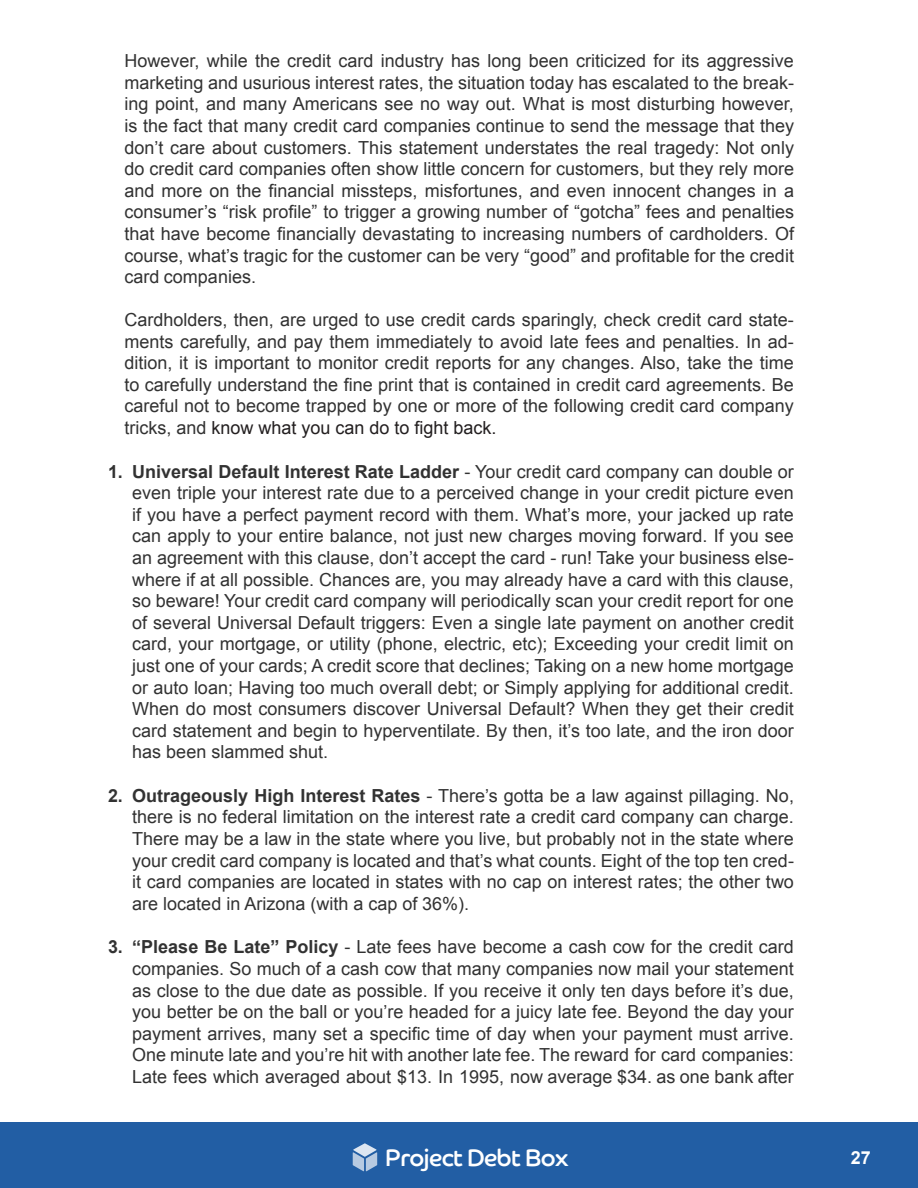
<style>
.page{position:relative;width:918px;height:1188px;background:#fff}
.page>*{position:absolute;margin:0;border:0;box-sizing:border-box;transform-origin:0 0}
.t1{font:23.85px "Co Headline";letter-spacing:-.02em;color:#fff}
.Body_Text{font:18px/21.6px "Arial";color:#323232;text-align:justify}
.t2{font:700 18px "Arial";color:#fff}
.s1{color:#231f20}
.s2{font-weight:700}
</style>
<div class="page">
<div style="left:0;top:1122px;width:918px;height:66px;background:#225ea4"></div>
<svg style="left:353px;top:1143px;width:24px;height:28px"></svg>
<p class="Body_Text" style="left:124px;top:50px;width:671px">However, while the credit card industry has long been criticized for its aggressive marketing and usurious interest rates, the situation today has escalated to the break&shy;ing point, and many Americans see no way out. What is most disturbing however, is the fact that many credit card companies continue to send the message that they don’t care about customers. This statement understates the real tragedy: Not only do credit card companies often show little concern for customers, but they rely more and more on the financial missteps, misfortunes, and even innocent changes in a consumer’s “risk profile” to trigger a growing number of “gotcha” fees and penalties that have become financially devastating to increasing numbers of cardholders. Of course, what’s tragic for the customer can be very “good” and profitable for the credit card companies.</p>
<p class="Body_Text" style="left:124px;top:309px;width:671px">Cardholders, then, are urged to use credit cards sparingly, check credit card state&shy;ments carefully, and pay them immediately to avoid late fees and penalties. In ad&shy;dition, it is important to monitor credit reports for any changes. Also, take the time to carefully understand the fine print that is contained in credit card agreements. Be careful not to become trapped by one or more of the following credit card company tricks, and <span class="s1">know what you can do to fight back.</span></p>
<p class="Body_Text" style="left:132px;top:461px;width:663px;text-indent:-24px"><span class="s2">1. Universal Default Interest Rate Ladder</span> - Your credit card company can double or even triple your interest rate due to a perceived change in your credit picture even if you have a perfect payment record with them. What’s more, your jacked up rate can apply to your entire balance, not just new charges moving forward. If you see an agreement with this clause, don’t accept the card - run! Take your business else&shy;where if at all possible. Chances are, you may already have a card with this clause, so beware! Your credit card company will periodically scan your credit report for one of several Universal Default triggers: Even a single late payment on another credit card, your mortgage, or utility (phone, electric, etc); Exceeding your credit limit on just one of your cards; A credit score that declines; Taking on a new home mortgage or auto loan; Having too much overall debt; or Simply applying for additional credit.<br>When do most consumers discover Universal Default? When they get their credit card statement and begin to hyperventilate. By then, it’s too late, and the iron door has been slammed shut.</p>
<p class="Body_Text" style="left:132px;top:785px;width:663px;text-indent:-24px"><span class="s2">2. Outrageously High Interest Rates</span> - There’s gotta be a law against pillaging. No, there is no federal limitation on the interest rate a credit card company can charge.<br>There may be a law in the state where you live, but probably not in the state where your credit card company is located and that’s what counts. Eight of the top ten cred&shy;it card companies are located in states with no cap on interest rates; the other two are located in Arizona (with a cap of 36%).</p>
<p class="Body_Text" style="left:132px;top:936px;width:663px;text-indent:-24px"><span class="s2">3. “Please Be Late” Policy</span> - Late fees have become a cash cow for the credit card companies. So much of a cash cow that many companies now mail your statement as close to the due date as possible. If you receive it only ten days before it’s due, you better be on the ball or you’re headed for a juicy late fee. Beyond the day your payment arrives, many set a specific time of day when your payment must arrive.<br>One minute late and you’re hit with another late fee. The reward for card companies:<br>Late fees which averaged about $13. In 1995, now average $34. as one bank after</p>
<h1 class="t1" style="left:385px;top:1144px;width:185px">Project Debt Box</h1>
<p class="t2" style="left:851px;top:1146px;width:22px">27</p>
</div>
